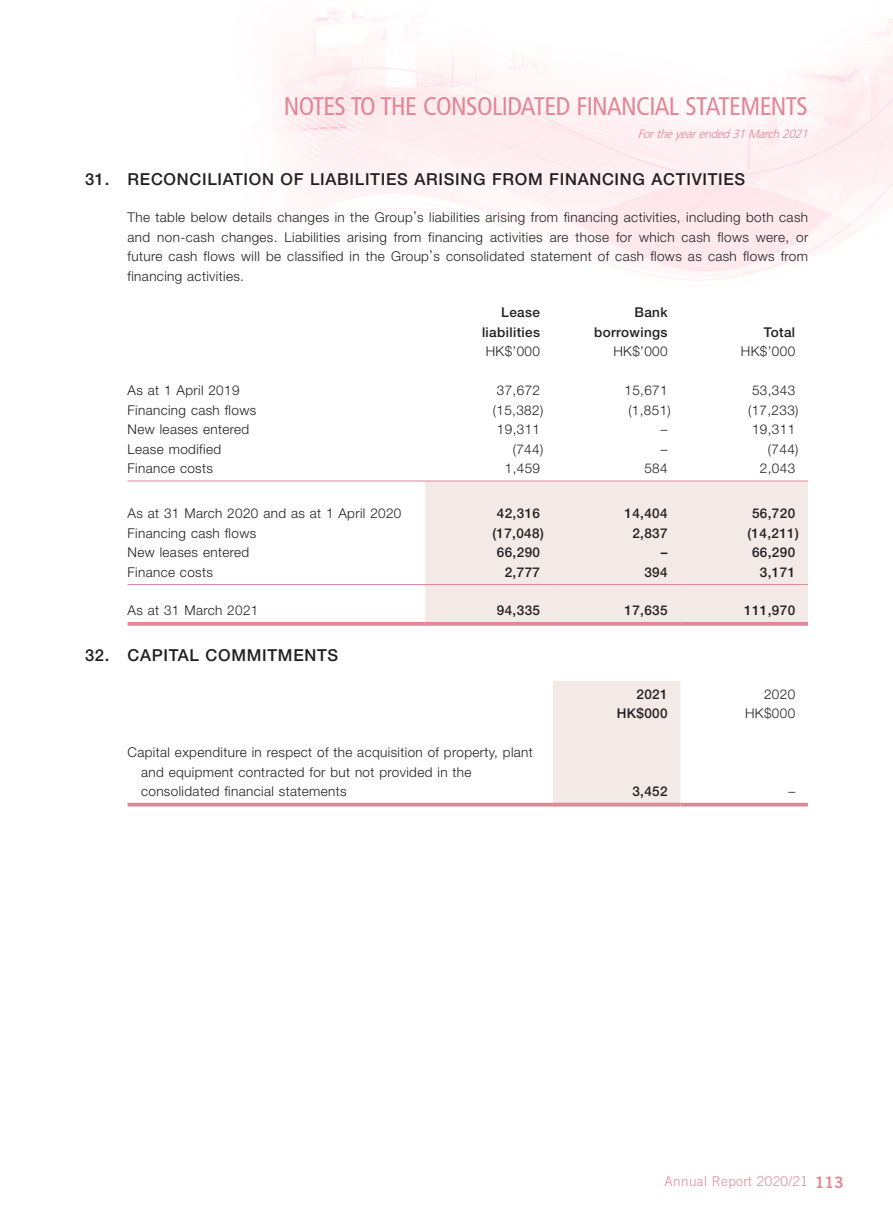
<style>
.page{position:relative;width:893px;height:1212px;background:#fff}
.page>*{position:absolute;margin:0;border:0;box-sizing:border-box;transform-origin:0 0}
.t1{font:condensed 25.5px "Frutiger LT Std";letter-spacing:-.025em;color:#e08798}
.t2{font:500 16.5px "Helvetica Neue LT Std";letter-spacing:.045em;color:#231f20}
.t3{font:15.75px "Trade Gothic LT Std Bd 2";color:#e08798}
.t4{font:300 13.5px/19.5px "Helvetica Neue LT Std";letter-spacing:.03em;color:#231f20;text-align:justify}
.t5{font:500 13.5px/19.5px "Helvetica Neue LT Std";letter-spacing:.03em;color:#231f20;text-align:right}
.t6{font:300 13.5px "Trade Gothic LT Std";letter-spacing:.03em;color:#e08798}
.t7{font:italic 300 12px "Frutiger LT Std";color:#e08798}
</style>
<div class="page">
<img style="left:127px;top:8px;width:766px;height:799px">
<div style="left:425px;top:482px;width:383px;height:140px;background:#f3e9e6"></div>
<hr style="left:128px;top:481px;width:297px;height:1px;background:#e08798">
<hr style="left:425px;top:481px;width:128px;height:1px;background:#e08798">
<hr style="left:553px;top:481px;width:127px;height:1px;background:#e08798">
<hr style="left:680px;top:481px;width:128px;height:1px;background:#e08798">
<hr style="left:128px;top:584px;width:297px;height:1px;background:#e08798">
<hr style="left:425px;top:584px;width:128px;height:1px;background:#e08798">
<hr style="left:553px;top:584px;width:127px;height:1px;background:#e08798">
<hr style="left:680px;top:584px;width:128px;height:1px;background:#e08798">
<svg style="left:128px;top:622px;width:297px;height:4px"></svg>
<svg style="left:425px;top:622px;width:128px;height:4px"></svg>
<svg style="left:553px;top:622px;width:127px;height:4px"></svg>
<svg style="left:680px;top:622px;width:128px;height:4px"></svg>
<div style="left:553px;top:681px;width:127px;height:122px;background:#f3e9e6"></div>
<hr style="left:128px;top:803px;width:425px;height:3px;background:#e08798">
<hr style="left:553px;top:803px;width:127px;height:3px;background:#e08798">
<hr style="left:680px;top:803px;width:128px;height:3px;background:#e08798">
<h1 class="t1" style="left:284px;top:91px;width:526px">NOTES TO THE CONSOLIDATED FINANCIAL STATEMENTS</h1>
<p class="t7" style="left:638px;top:127px;width:175px">Fortheyearended31March2021</p>
<p class="t2" style="left:85px;top:169px;width:662px">31. RECONCILIATION OF LIABILITIES ARISING FROM FINANCING ACTIVITIES</p>
<p class="t4" style="left:128px;top:207px;width:682px">The table below details changes in the Group’s liabilities arising from financing activities, including both cash and non-cash changes. Liabilities arising from financing activities are those for which cash flows were, or future cash flows will be classified in the Group’s consolidated statement of cash flows as cash flows from financing activities.</p>
<p class="t5" style="left:482px;top:302px;width:60px">Lease liabilities</p>
<p class="t5" style="left:594px;top:302px;width:75px">Bank borrowings</p>
<p class="t5" style="left:764px;top:322px;width:33px">Total</p>
<p class="t4" style="left:486px;top:341px;width:56px">HK$’000</p>
<p class="t4" style="left:613px;top:341px;width:56px">HK$’000</p>
<p class="t4" style="left:741px;top:341px;width:56px">HK$’000</p>
<p class="t4" style="left:128px;top:380px;width:113px">As at 1 April 2019</p>
<p class="t4" style="left:497px;top:380px;width:45px">37,672</p>
<p class="t4" style="left:624px;top:380px;width:45px">15,671</p>
<p class="t4" style="left:752px;top:380px;width:45px">53,343</p>
<p class="t4" style="left:128px;top:400px;width:130px">Financing cash flows</p>
<p class="t4" style="left:493px;top:400px;width:52px">(15,382)</p>
<p class="t4" style="left:628px;top:400px;width:44px">(1,851)</p>
<p class="t4" style="left:748px;top:400px;width:52px">(17,233)</p>
<p class="t4" style="left:128px;top:419px;width:123px">New leases entered</p>
<p class="t4" style="left:497px;top:419px;width:45px">19,311</p>
<p class="t4" style="left:661px;top:419px;width:8px">–</p>
<p class="t4" style="left:752px;top:419px;width:45px">19,311</p>
<p class="t4" style="left:128px;top:439px;width:95px">Lease modified</p>
<p class="t4" style="left:513px;top:439px;width:32px">(744)</p>
<p class="t4" style="left:661px;top:439px;width:8px">–</p>
<p class="t4" style="left:768px;top:439px;width:32px">(744)</p>
<p class="t4" style="left:128px;top:458px;width:87px">Finance costs</p>
<p class="t4" style="left:505px;top:458px;width:37px">1,459</p>
<p class="t4" style="left:644px;top:458px;width:25px">584</p>
<p class="t4" style="left:760px;top:458px;width:37px">2,043</p>
<p class="t4" style="left:128px;top:503px;width:275px">As at 31 March 2020 and as at 1 April 2020</p>
<p class="t5" style="left:497px;top:504px;width:45px">42,316</p>
<p class="t5" style="left:624px;top:504px;width:45px">14,404</p>
<p class="t5" style="left:752px;top:504px;width:45px">56,720</p>
<p class="t4" style="left:128px;top:523px;width:130px">Financing cash flows</p>
<p class="t5" style="left:492px;top:523px;width:53px">(17,048)</p>
<p class="t5" style="left:632px;top:523px;width:37px">2,837</p>
<p class="t5" style="left:747px;top:523px;width:53px">(14,211)</p>
<p class="t4" style="left:128px;top:542px;width:123px">New leases entered</p>
<p class="t5" style="left:497px;top:543px;width:45px">66,290</p>
<p class="t5" style="left:661px;top:543px;width:8px">–</p>
<p class="t5" style="left:752px;top:543px;width:45px">66,290</p>
<p class="t4" style="left:128px;top:562px;width:87px">Finance costs</p>
<p class="t5" style="left:505px;top:562px;width:37px">2,777</p>
<p class="t5" style="left:644px;top:562px;width:25px">394</p>
<p class="t5" style="left:760px;top:562px;width:37px">3,171</p>
<p class="t4" style="left:128px;top:601px;width:132px">As at 31 March 2021</p>
<p class="t5" style="left:497px;top:601px;width:45px">94,335</p>
<p class="t5" style="left:624px;top:601px;width:45px">17,635</p>
<p class="t5" style="left:744px;top:601px;width:53px">111,970</p>
<p class="t2" style="left:85px;top:645px;width:255px">32. CAPITAL COMMITMENTS</p>
<p class="t5" style="left:636px;top:684px;width:33px">2021</p>
<p class="t4" style="left:764px;top:684px;width:33px">2020</p>
<p class="t5" style="left:617px;top:703px;width:52px">HK$000</p>
<p class="t4" style="left:745px;top:703px;width:52px">HK$000</p>
<p class="t4" style="left:141px;top:742px;width:393px;text-align:left;text-indent:-14px">Capital expenditure in respect of the acquisition of property, plant and equipment contracted for but not provided in the consolidated financial statements</p>
<p class="t5" style="left:632px;top:781px;width:37px">3,452</p>
<p class="t4" style="left:788px;top:781px;width:8px">–</p>
<p class="t6" style="left:665px;top:1173px;width:145px">Annual Report 2020/21</p>
<p class="t3" style="left:815px;top:1172px;width:31px">113</p>
</div>
